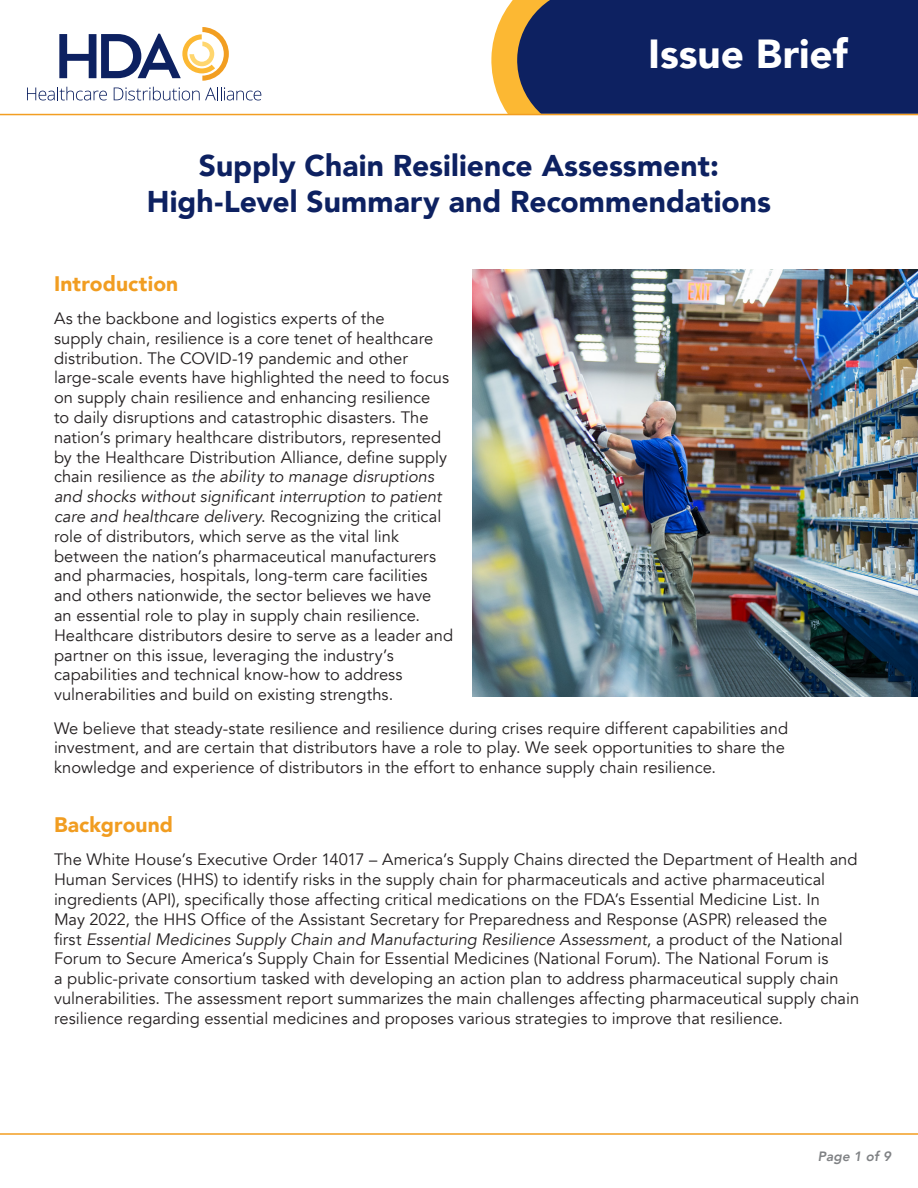
<style>
.page{position:relative;width:918px;height:1188px;background:#fff}
.page>*{position:absolute;margin:0;border:0;box-sizing:border-box;transform-origin:0 0}
.t1{font:900 40.5px "Avenir";color:#fff}
.t2{font:900 30px/36px "Avenir";color:#0d2161;text-align:center}
.Body_-_Headers{font:900 21px "Avenir";letter-spacing:.005em;color:#f19d21}
.Body_-_text{font:16.5px/19.8px "Avenir";color:#231f20}
.t3{font:italic 800 13.5px "Avenir";letter-spacing:.01em;color:#808285}
.s1{font-style:italic}
</style>
<div class="page">
<div style="left:660px;top:0;width:258px;height:114px;background:#0d2161"></div>
<svg style="left:490px;top:0;width:170px;height:114px;background:#404460"></svg>
<hr style="left:0;top:114px;width:918px;height:1px;background:#f29e21">
<svg style="left:27px;top:87px;width:80px;height:13px"></svg>
<svg style="left:114px;top:87px;width:147px;height:13px"></svg>
<svg style="left:59px;top:27px;width:170px;height:54px"></svg>
<hr style="left:0;top:1133px;width:918px;height:2px;background:#f29e21">
<img style="left:472px;top:270px;width:446px;height:426px">
<h1 class="t1" style="left:648px;top:19px;width:201px">Issue Brief</h1>
<p class="t2" style="left:147px;top:147px;width:626px">Supply Chain Resilience Assessment:<br>High-Level Summary and Recommendations</p>
<p class="Body_-_Headers" style="left:54px;top:265px;width:126px">Introduction</p>
<p class="Body_-_text" style="left:54px;top:309px;width:401px">As the backbone and logistics experts of the<br>supply chain, resilience is a core tenet of healthcare distribution. The COVID-19 pandemic and other large-scale events have highlighted the need to focus on supply chain resilience and enhancing resilience<br>to daily disruptions and catastrophic disasters. The nation’s primary healthcare distributors, represented by the Healthcare Distribution Alliance, define supply chain resilience as <span class="s1">the ability to manage disruptions and shocks without significant interruption to patient care and healthcare delivery</span>. Recognizing the critical role of distributors, which serve as the vital link between the nation’s pharmaceutical manufacturers and pharmacies, hospitals, long-term care facilities and others nationwide, the sector believes we have an essential role to play in supply chain resilience.<br>Healthcare distributors desire to serve as a leader and partner on this issue, leveraging the industry’s capabilities and technical know-how to address vulnerabilities and build on existing strengths.</p>
<p class="Body_-_text" style="left:54px;top:718px;width:736px">We believe that steady-state resilience and resilience during crises require different capabilities and investment, and are certain that distributors have a role to play. We seek opportunities to share the knowledge and experience of distributors in the effort to enhance supply chain resilience.</p>
<p class="Body_-_Headers" style="left:54px;top:807px;width:121px">Background</p>
<p class="Body_-_text" style="left:54px;top:850px;width:807px">The White House’s Executive Order 14017 – America’s Supply Chains directed the Department of Health and Human Services (HHS) to identify risks in the supply chain for pharmaceuticals and active pharmaceutical ingredients (API), specifically those affecting critical medications on the FDA’s Essential Medicine List. In<br>May 2022, the HHS Office of the Assistant Secretary for Preparedness and Response (ASPR) released the<br>first <span class="s1">Essential Medicines Supply Chain and Manufacturing Resilience Assessment</span>, a product of the National Forum to Secure America’s Supply Chain for Essential Medicines (National Forum). The National Forum is<br>a public-private consortium tasked with developing an action plan to address pharmaceutical supply chain vulnerabilities. The assessment report summarizes the main challenges affecting pharmaceutical supply chain resilience regarding essential medicines and proposes various strategies to improve that resilience.</p>
<p class="t3" style="left:818px;top:1148px;width:75px">Page 1 of 9</p>
</div>
